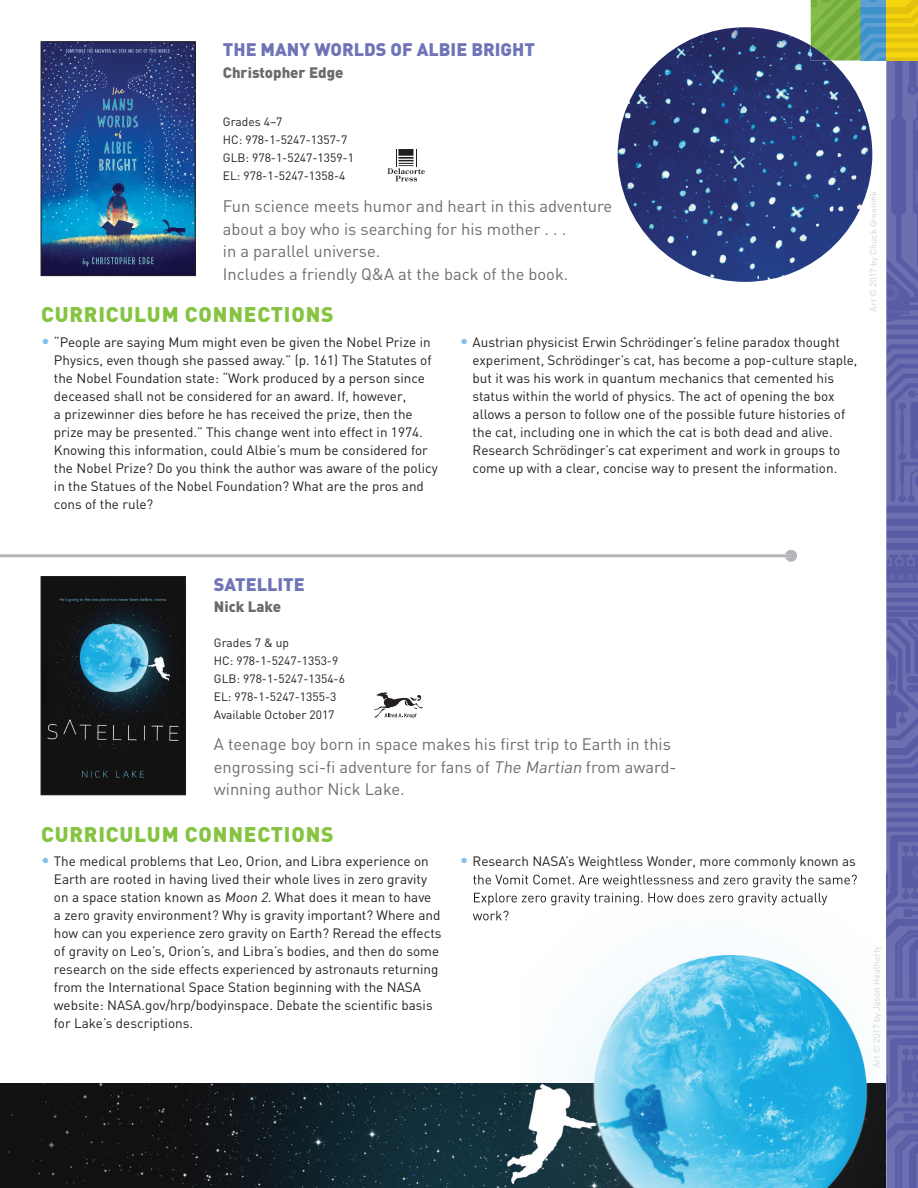
<style>
.page{position:relative;width:918px;height:1188px;background:#fff}
.page>*{position:absolute;margin:0;border:0;box-sizing:border-box;transform-origin:0 0}
.t1{font:900 21px "DIN";letter-spacing:.04em;color:#84c440}
.t2{font:900 18px "DIN";color:#6f74b7}
.t3{font:16.5px/22.5px "DIN";color:#6c6d70}
.t4{font:900 15px "DIN";color:#6b6b6e}
.t5{font:13.5px/18px "DIN";color:#231f20}
.t6{font:12px/18px "DIN";color:#231f20}
.t7{font:9px "DIN";color:#d1d2d4}
.s1{font-size:16.5px;color:#84c0e9}
.s2{font-style:italic}
</style>
<div class="page">
<img style="left:886px;top:61px;width:32px;height:1127px">
<img style="left:811px;top:0;width:107px;height:61px">
<img style="left:43px;top:44px;width:150px;height:230px">
<div style="left:41px;top:42px;width:154px;height:234px;border:1px solid #231f20"></div>
<img style="left:43px;top:578px;width:141px;height:215px">
<div style="left:41px;top:576px;width:145px;height:219px;border:1px solid #231f20"></div>
<svg style="left:0;top:550px;width:797px;height:12px"></svg>
<svg style="left:388px;top:149px;width:37px;height:32px"></svg>
<svg style="left:374px;top:692px;width:49px;height:26px"></svg>
<img style="left:0;top:1084px;width:451px;height:104px">
<img style="left:451px;top:887px;width:435px;height:301px">
<img style="left:838px;top:1084px;width:48px;height:104px">
<img style="left:886px;top:875px;width:32px;height:123px">
<img style="left:473px;top:875px;width:384px;height:12px">
<img style="left:474px;top:893px;width:353px;height:12px">
<img style="left:473px;top:911px;width:35px;height:9px">
<img style="left:873px;top:946px;width:9px;height:122px">
<img style="left:618px;top:27px;width:254px;height:255px">
<img style="left:811px;top:45px;width:20px;height:15px">
<h2 class="t2" style="left:223px;top:38px;width:314px">THE MANY WORLDS OF ALBIE BRIGHT</h2>
<p class="t4" style="left:223px;top:62px;width:122px">Christopher Edge</p>
<p class="t6" style="left:223px;top:113px;width:133px">Grades 4–7<br>HC: 978-1-5247-1357-7<br>GLB: 978-1-5247-1359-1<br>EL: 978-1-5247-1358-4</p>
<p class="t3" style="left:223px;top:195px;width:391px">Fun science meets humor and heart in this adventure about a boy who is searching for his mother . . .<br>in a parallel universe.<br>Includes a friendly Q&amp;A at the back of the book.</p>
<h1 class="t1" style="left:41px;top:300px;width:294px">CURRICULUM CONNECTIONS</h1>
<p class="t5" style="left:54px;top:333px;width:385px;text-indent:-13px"><span class="s1">•</span> “People are saying Mum might even be given the Nobel Prize in Physics, even though she passed away.” (p. 161) The Statutes of the Nobel Foundation state: “Work produced by a person since deceased shall not be considered for an award. If, however,<br>a prizewinner dies before he has received the prize, then the prize may be presented.” This change went into effect in 1974.<br>Knowing this information, could Albie’s mum be considered for the Nobel Prize? Do you think the author was aware of the policy in the Statues of the Nobel Foundation? What are the pros and cons of the rule?</p>
<p class="t5" style="left:473px;top:333px;width:386px;text-indent:-13px"><span class="s1">•</span> Austrian physicist Erwin Schrödinger’s feline paradox thought experiment, Schrödinger’s cat, has become a pop-culture staple, but it was his work in quantum mechanics that cemented his status within the world of physics. The act of opening the box allows a person to follow one of the possible future histories of the cat, including one in which the cat is both dead and alive.<br>Research Schrödinger’s cat experiment and work in groups to come up with a clear, concise way to present the information.</p>
<p class="t7" style="left:867px;top:312px;width:122px;rotate:-90deg">Art © 2017 by Chuck Groenink</p>
<h2 class="t2" style="left:214px;top:572px;width:92px">SATELLITE</h2>
<p class="t4" style="left:214px;top:596px;width:69px">Nick Lake</p>
<p class="t6" style="left:214px;top:633px;width:133px">Grades 7 &amp; up<br>HC: 978-1-5247-1353-9<br>GLB: 978-1-5247-1354-6<br>EL: 978-1-5247-1355-3<br>Available October 2017</p>
<p class="t3" style="left:214px;top:733px;width:464px">A teenage boy born in space makes his first trip to Earth in this engrossing sci-fi adventure for fans of <span class="s2">The Martian</span> from award&shy;winning author Nick Lake.</p>
<h1 class="t1" style="left:41px;top:820px;width:294px">CURRICULUM CONNECTIONS</h1>
<p class="t5" style="left:54px;top:852px;width:389px;text-indent:-13px"><span class="s1">•</span> The medical problems that Leo, Orion, and Libra experience on Earth are rooted in having lived their whole lives in zero gravity on a space station known as <span class="s2">Moon 2</span>. What does it mean to have a zero gravity environment? Why is gravity important? Where and how can you experience zero gravity on Earth? Reread the effects of gravity on Leo’s, Orion’s, and Libra’s bodies, and then do some research on the side effects experienced by astronauts returning from the International Space Station beginning with the NASA website: NASA.gov/hrp/bodyinspace. Debate the scientific basis for Lake’s descriptions.</p>
<p class="t5" style="left:460px;top:852px;width:398px"><span class="s1">•</span> Research NASA’s Weightless Wonder, more commonly known as</p>
</div>
